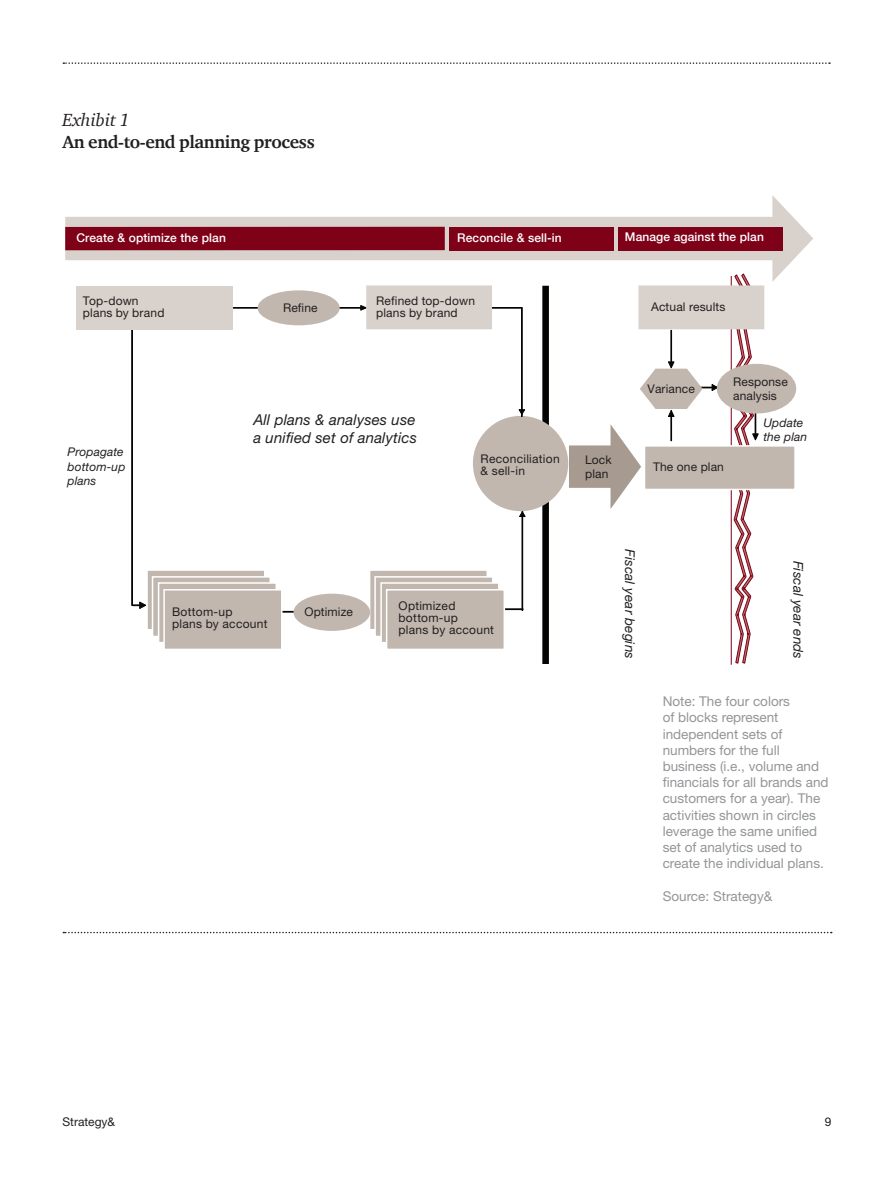
<style>
.page{position:relative;width:894px;height:1188px;background:#fff}
.page>*{position:absolute;margin:0;border:0;box-sizing:border-box;transform-origin:0 0}
.Body_Copy_Bullet_poi{font:700 18px "Charter ITC Com";letter-spacing:-.02em;color:#231f20}
.Body_Copy_Bullet_poi-2{font:italic 18px "Charter ITC Com";color:#231f20}
.t1{font:italic 15px/18px "Helvetica Neue";letter-spacing:.01em;color:#231f20}
.Caption_9pt_Helvetic{font:13.5px/16.2px "Helvetica Neue";color:#939598}
.t2{font:italic 13.5px "Helvetica Neue";letter-spacing:.005em;color:#231f20}
.t3{font:12px/12px "Helvetica Neue";letter-spacing:.01em;color:#231f20}
.t4{font:500 12px "Helvetica Neue";letter-spacing:.01em;color:#fff}
.t5{font:italic 12px/14.4px "Helvetica Neue";letter-spacing:.01em;color:#231f20}
</style>
<div class="page">
<div style="left:542px;top:286px;width:6px;height:378px;border:4px solid #050504"></div>
<hr style="left:730px;top:276px;width:1px;height:389px;background:#7f0118">
<div style="left:228px;top:611px;width:146px;height:1px;border:1px solid #050504"></div>
<svg style="left:65px;top:195px;width:748px;height:87px"></svg>
<div style="left:132px;top:329px;width:1px;height:277px;border:1px solid #050504"></div>
<svg style="left:133px;top:602px;width:13px;height:7px"></svg>
<svg style="left:505px;top:609px;width:16px;height:1px"></svg>
<hr style="left:522px;top:510px;width:1px;height:100px;background:#050504">
<svg style="left:519px;top:512px;width:6px;height:5px"></svg>
<div style="left:65px;top:227px;width:379px;height:23px;background:#7f0118"></div>
<div style="left:449px;top:227px;width:164px;height:23px;background:#7f0118"></div>
<div style="left:147px;top:570px;width:118px;height:60px;background:#c1b7af"></div>
<div style="left:146px;top:569px;width:119px;height:61px;border:2px solid #fff"></div>
<div style="left:369px;top:570px;width:118px;height:60px;background:#c1b7af"></div>
<div style="left:369px;top:569px;width:119px;height:61px;border:2px solid #fff"></div>
<div style="left:152px;top:577px;width:118px;height:60px;background:#c1b7af"></div>
<div style="left:152px;top:576px;width:119px;height:61px;border:2px solid #fff"></div>
<div style="left:375px;top:577px;width:117px;height:60px;background:#c1b7af"></div>
<div style="left:374px;top:576px;width:119px;height:61px;border:2px solid #fff"></div>
<div style="left:158px;top:583px;width:118px;height:60px;background:#c1b7af"></div>
<div style="left:158px;top:582px;width:119px;height:61px;border:2px solid #fff"></div>
<div style="left:381px;top:583px;width:117px;height:60px;background:#c1b7af"></div>
<div style="left:380px;top:582px;width:119px;height:61px;border:2px solid #fff"></div>
<div style="left:164px;top:590px;width:118px;height:59px;background:#c1b7af"></div>
<div style="left:163px;top:589px;width:119px;height:61px;border:2px solid #fff"></div>
<div style="left:386px;top:590px;width:118px;height:59px;background:#c1b7af"></div>
<div style="left:386px;top:589px;width:119px;height:61px;border:2px solid #fff"></div>
<div style="left:472px;top:416px;width:96px;height:95px;background:#c1b7af;border-radius:50%"></div>
<div style="left:617px;top:227px;width:164px;height:23px;background:#7f0118"></div>
<svg style="left:360px;top:279px;width:132px;height:50px"></svg>
<div style="left:76px;top:286px;width:156px;height:44px;background:#d9d2cc"></div>
<div style="left:644px;top:446px;width:150px;height:43px;background:#c1b7af"></div>
<div style="left:643px;top:445px;width:152px;height:45px;border:2px solid #fff"></div>
<svg style="left:568px;top:274px;width:196px;height:389px"></svg>
<div style="left:257px;top:290px;width:82px;height:35px;background:#c1b7af;border-radius:50%"></div>
<div style="left:293px;top:594px;width:77px;height:37px;background:#c1b7af;border-radius:50%"></div>
<div style="left:716px;top:364px;width:79px;height:49px;background:#c1b7af;border-radius:50%"></div>
<div style="left:521px;top:307px;width:1px;height:110px;border:1px solid #050504"></div>
<svg style="left:518px;top:410px;width:6px;height:4px"></svg>
<svg style="left:63px;top:62px;width:766px;height:2px"></svg>
<svg style="left:63px;top:932px;width:768px;height:1px"></svg>
<p class="Body_Copy_Bullet_poi-2" style="left:63px;top:109px;width:69px">Exhibit 1</p>
<p class="Body_Copy_Bullet_poi" style="left:63px;top:131px;width:253px">An end-to-end planning process</p>
<p class="t4" style="left:76px;top:228px;width:151px">Create &amp; optimize the plan</p>
<p class="t4" style="left:457px;top:228px;width:106px">Reconcile &amp; sell-in</p>
<p class="t4" style="left:624px;top:228px;width:140px">Manage against the plan</p>
<p class="t3" style="left:83px;top:295px;width:83px">Top-down plans by brand</p>
<p class="t3" style="left:376px;top:294px;width:100px">Refined top-down plans by brand</p>
<p class="t3" style="left:651px;top:301px;width:76px">Actual results</p>
<p class="t3" style="left:283px;top:301px;width:36px">Refine</p>
<p class="t5" style="left:67px;top:445px;width:59px">Propagate bottom-up plans</p>
<p class="t1" style="left:253px;top:410px;width:165px">All plans &amp; analyses use a unified set of analytics</p>
<p class="t3" style="left:647px;top:383px;width:49px">Variance</p>
<p class="t3" style="left:480px;top:452px;width:81px">Reconciliation &amp; sell-in</p>
<p class="t3" style="left:652px;top:461px;width:72px">The one plan</p>
<p class="t3" style="left:585px;top:452px;width:28px;line-height:14.4px">Lock plan</p>
<p class="t3" style="left:733px;top:374px;width:56px;line-height:14.4px">Response analysis</p>
<p class="t5" style="left:763px;top:415px;width:45px">Update the plan</p>
<p class="t3" style="left:172px;top:606px;width:97px">Bottom-up<br>plans by account</p>
<p class="t3" style="left:398px;top:599px;width:97px">Optimized bottom-up<br>plans by account</p>
<p class="t3" style="left:304px;top:606px;width:50px">Optimize</p>
<p class="t2" style="left:638px;top:549px;width:111px;rotate:90deg">Fiscal year begins</p>
<p class="t2" style="left:806px;top:561px;width:100px;rotate:90deg">Fiscal year ends</p>
<p class="Caption_9pt_Helvetic" style="left:662px;top:693px;width:167px">Note: The four colors<br>of blocks represent independent sets of numbers for the full business (i.e., volume and financials for all brands and customers for a year). The activities shown in circles leverage the same unified set of analytics used to create the individual plans.</p>
<p class="Caption_9pt_Helvetic" style="left:662px;top:887px;width:111px">Source: Strategy&amp;</p>
<p class="t3" style="left:62px;top:1115px;width:54px">Strategy&amp;</p>
<p class="t3" style="left:824px;top:1115px;width:8px">9</p>
</div>
